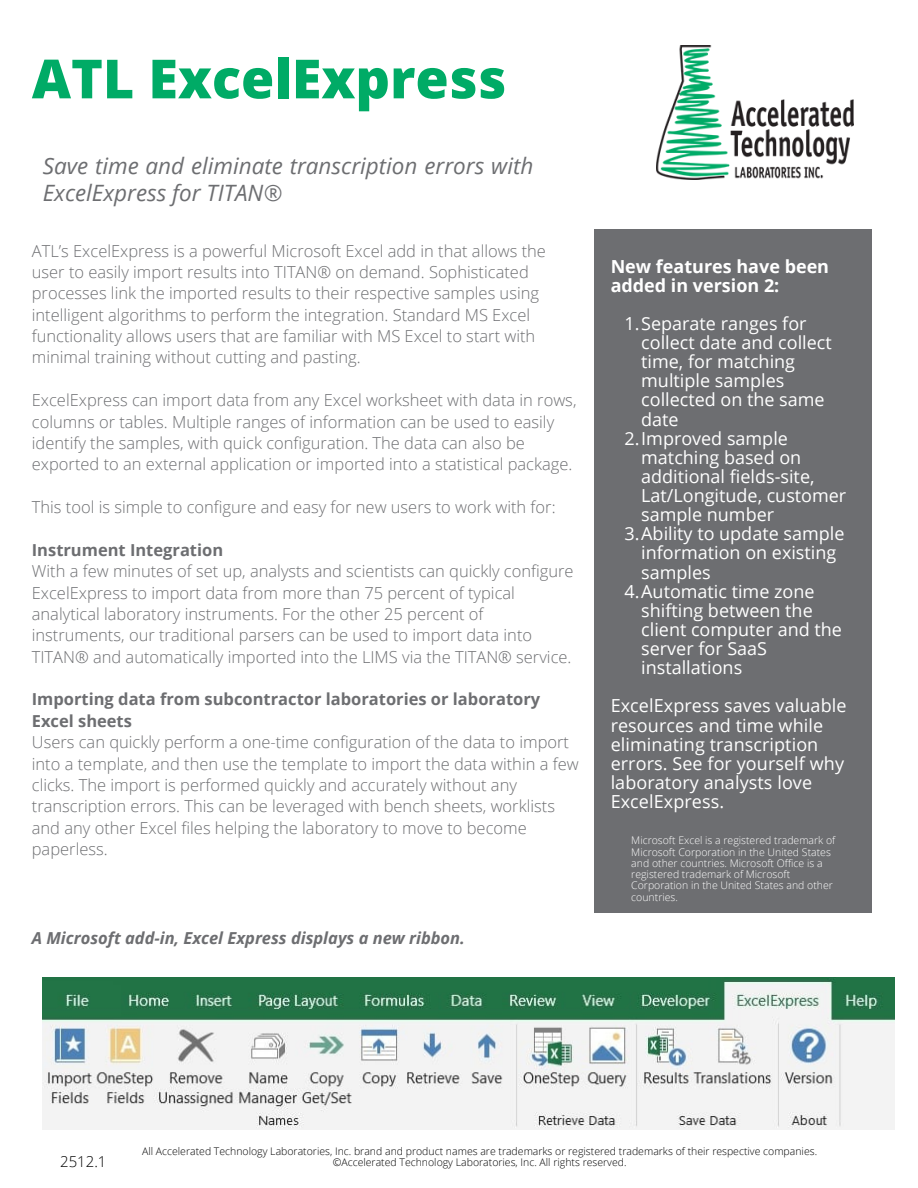
<style>
.page{position:relative;width:918px;height:1188px;background:#fff}
.page>*{position:absolute;margin:0;border:0;box-sizing:border-box;transform-origin:0 0}
.t1{font:800 54px "Open Sans";color:#00ab66}
.t2{font:italic 22.5px/27px "Open Sans";color:#6d6e71}
.t3{font:18px/19.2px "Open Sans";color:#fff}
.t4{font:700 18px/19.2px "Open Sans";color:#fff}
.t5{font:300 16.5px/21.3px "Open Sans";color:#6d6e71}
.t6{font:700 16.5px/21.3px "Open Sans";color:#6d6e71}
.t7{font:italic 700 16.5px "Open Sans";color:#6d6e71}
.t8{font:300 15px "Open Sans";color:#000}
.t9{font:300 10.5px/11.2px "Open Sans";color:#fff}
.t10{font:300 10.5px/11.2px "Open Sans";color:#000;text-align:center}
</style>
<div class="page">
<img style="left:656px;top:46px;width:198px;height:134px">
<div style="left:595px;top:229px;width:277px;height:684px;background:#6d6e71"></div>
<img style="left:43px;top:978px;width:851px;height:151px">
<p class="t1" style="left:32px;top:41px;width:476px">ATL ExcelExpress</p>
<p class="t2" style="left:43px;top:152px;width:492px">Save time and eliminate transcription errors with<br>ExcelExpress for TITAN®</p>
<p class="t5" style="left:32px;top:240px;width:516px">ATL’s ExcelExpress is a powerful Microsoft Excel add in that allows the user to easily import results into TITAN® on demand. Sophisticated processes link the imported results to their respective samples using intelligent algorithms to perform the integration. Standard MS Excel functionality allows users that are familiar with MS Excel to start with minimal training without cutting and pasting.</p>
<p class="t5" style="left:32px;top:389px;width:546px">ExcelExpress can import data from any Excel worksheet with data in rows,</p>
<p class="t5" style="left:32px;top:411px;width:542px">columns or tables. Multiple ranges of information can be used to easily identify the samples, with quick configuration. The data can also be exported to an external application or imported into a statistical package.</p>
<p class="t5" style="left:32px;top:496px;width:525px">This tool is simple to configure and easy for new users to work with for:</p>
<p class="t6" style="left:32px;top:539px;width:193px">Instrument Integration</p>
<p class="t5" style="left:32px;top:560px;width:543px">With a few minutes of set up, analysts and scientists can quickly configure ExcelExpress to import data from more than 75 percent of typical analytical laboratory instruments. For the other 25 percent of instruments, our traditional parsers can be used to import data into TITAN® and automatically imported into the LIMS via the TITAN® service.</p>
<p class="t6" style="left:32px;top:688px;width:510px">Importing data from subcontractor laboratories or laboratory<br>Excel sheets</p>
<p class="t5" style="left:32px;top:731px;width:548px">Users can quickly perform a one-time configuration of the data to import into a template, and then use the template to import the data within a few clicks. The import is performed quickly and accurately without any transcription errors. This can be leveraged with bench sheets, worklists and any other Excel files helping the laboratory to move to become paperless.</p>
<p class="t7" style="left:32px;top:926px;width:435px">A Microsoft add-in, Excel Express displays a new ribbon.</p>
<p class="t4" style="left:611px;top:256px;width:220px">New features have been added in version 2:</p>
<p class="t3" style="left:641px;top:313px;width:192px;text-indent:-17px">1.Separate ranges for collect date and collect time, for matching multiple samples collected on the same date</p>
<p class="t3" style="left:641px;top:428px;width:207px;text-indent:-17px">2.Improved sample matching based on additional fields-site,<br>Lat/Longitude, customer sample number</p>
<p class="t3" style="left:641px;top:524px;width:205px;text-indent:-17px">3.Ability to update sample information on existing samples</p>
<p class="t3" style="left:641px;top:581px;width:202px;text-indent:-17px">4.Automatic time zone shifting between the client computer and the server for SaaS installations</p>
<p class="t3" style="left:611px;top:696px;width:237px">ExcelExpress saves valuable resources and time while eliminating transcription errors. See for yourself why laboratory analysts love<br>ExcelExpress.</p>
<p class="t9" style="left:631px;top:835px;width:206px">Microsoft Excel is a registered trademark of Microsoft Corporation in the United States and other countries. Microsoft Office is a registered trademark of Microsoft Corporation in the United States and other countries.</p>
<p class="t8" style="left:60px;top:1151px;width:48px">2512.1</p>
<p class="t10" style="left:142px;top:1146px;width:677px">All Accelerated Technology Laboratories, Inc. brand and product names are trademarks or registered trademarks of their respective companies. ©Accelerated Technology Laboratories, Inc. All rights reserved.</p>
</div>
